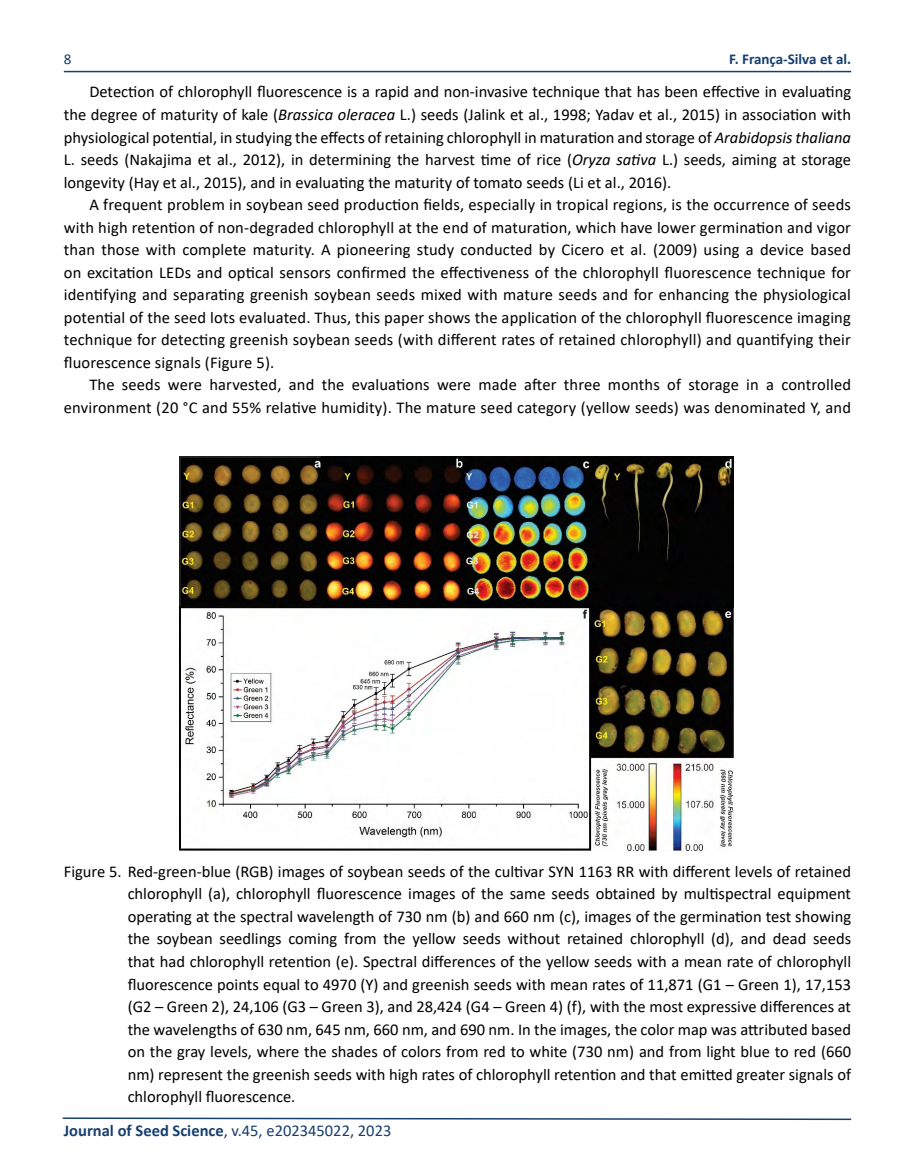
<style>
.page{position:relative;width:915px;height:1170px;background:#fff}
.page>*{position:absolute;margin:0;border:0;box-sizing:border-box;transform-origin:0 0}
.t1{font:16.5px/22.5px "Calibri";letter-spacing:.01em;color:#000;text-align:justify}
.t2{font:16.5px "Calibri";color:#173f70}
.t3{font:700 15px "Calibri";color:#173f70}
.t4{font:15px "Calibri";color:#173f70}
.s1{font-style:italic}
.s2{font-weight:700}
</style>
<div class="page">
<svg style="left:62px;top:1117px;width:790px;height:3px"></svg>
<hr style="left:64px;top:71px;width:786px;height:1px;background:#173f70">
<img style="left:180px;top:457px;width:552px;height:394px">
<p class="t4" style="left:64px;top:48px;width:9px">8</p>
<p class="t3" style="left:728px;top:48px;width:123px">F. França-Silva et al.</p>
<p class="t1" style="left:64px;top:80px;width:788px;text-indent:26px">Detection of chlorophyll fluorescence is a rapid and non-invasive technique that has been effective in evaluating the degree of maturity of kale (<span class="s1">Brassica oleracea</span> L.) seeds (Jalink et al., 1998; Yadav et al., 2015) in association with physiological potential, in studying the effects of retaining chlorophyll in maturation and storage of <span class="s1">Arabidopsis thaliana </span>L. seeds (Nakajima et al., 2012), in determining the harvest time of rice (<span class="s1">Oryza sativa</span> L.) seeds, aiming at storage longevity (Hay et al., 2015), and in evaluating the maturity of tomato seeds (Li et al., 2016).</p>
<p class="t1" style="left:64px;top:193px;width:788px;text-indent:26px">A frequent problem in soybean seed production fields, especially in tropical regions, is the occurrence of seeds with high retention of non-degraded chlorophyll at the end of maturation, which have lower germination and vigor than those with complete maturity. A pioneering study conducted by Cicero et al. (2009) using a device based on excitation LEDs and optical sensors confirmed the effectiveness of the chlorophyll fluorescence technique for identifying and separating greenish soybean seeds mixed with mature seeds and for enhancing the physiological potential of the seed lots evaluated. Thus, this paper shows the application of the chlorophyll fluorescence imaging technique for detecting greenish soybean seeds (with different rates of retained chlorophyll) and quantifying their fluorescence signals (Figure 5).</p>
<p class="t1" style="left:64px;top:373px;width:788px;text-align:right">The seeds were harvested, and the evaluations were made after three months of storage in a controlled environment (20 °C and 55% relative humidity). The mature seed category (yellow seeds) was denominated Y, and</p>
<p class="t1" style="left:128px;top:859px;width:724px;text-indent:-64px">Figure 5. Red-green-blue (RGB) images of soybean seeds of the cultivar SYN 1163 RR with different levels of retained chlorophyll (a), chlorophyll fluorescence images of the same seeds obtained by multispectral equipment operating at the spectral wavelength of 730 nm (b) and 660 nm (c), images of the germination test showing the soybean seedlings coming from the yellow seeds without retained chlorophyll (d), and dead seeds that had chlorophyll retention (e). Spectral differences of the yellow seeds with a mean rate of chlorophyll fluorescence points equal to 4970 (Y) and greenish seeds with mean rates of 11,871 (G1 – Green 1), 17,153 (G2 – Green 2), 24,106 (G3 – Green 3), and 28,424 (G4 – Green 4) (f), with the most expressive differences at the wavelengths of 630 nm, 645 nm, 660 nm, and 690 nm. In the images, the color map was attributed based on the gray levels, where the shades of colors from red to white (730 nm) and from light blue to red (660 nm) represent the greenish seeds with high rates of chlorophyll retention and that emitted greater signals of chlorophyll fluorescence.</p>
<p class="t2" style="left:64px;top:1118px;width:329px"><span class="s2">Journal of Seed Science</span>, v.45, e202345022, 2023</p>
</div>
